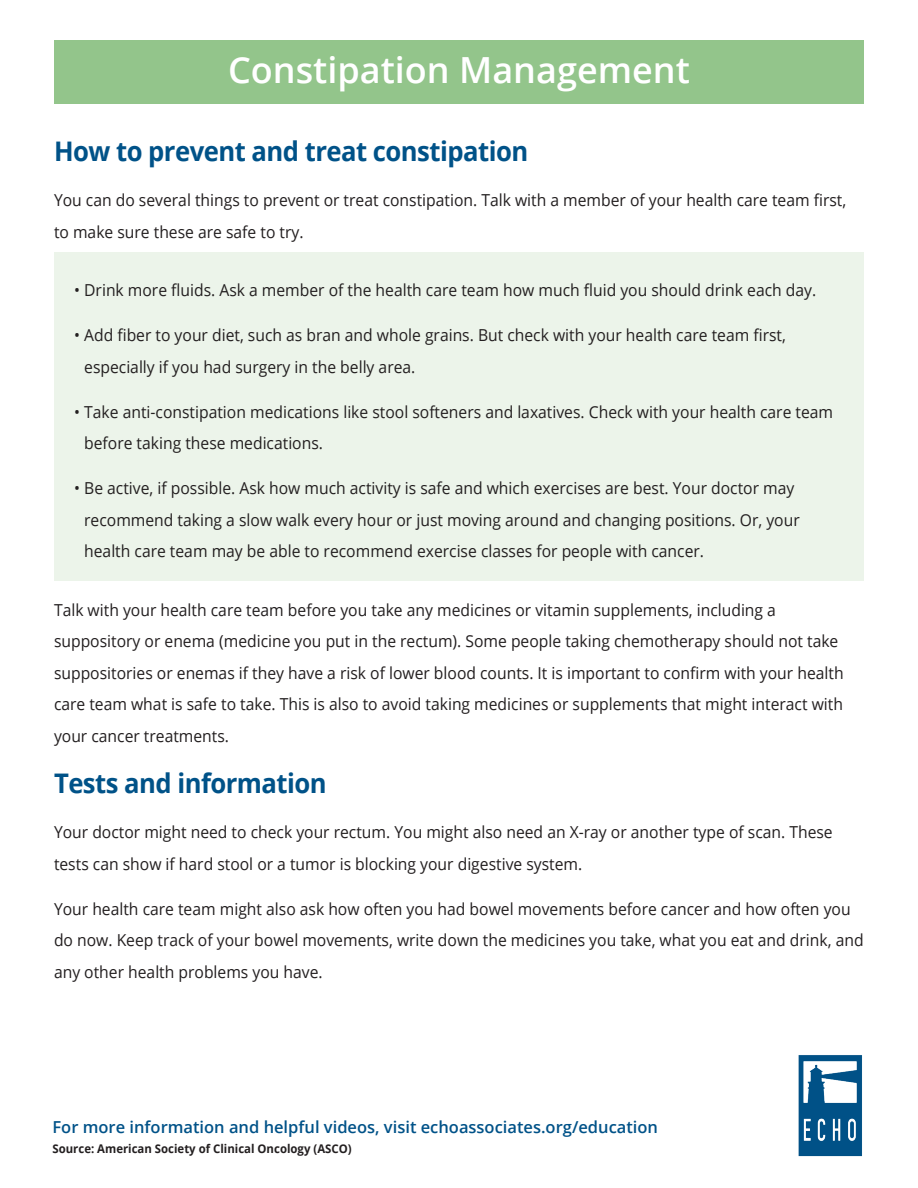
<style>
.page{position:relative;width:918px;height:1188px;background:#fff}
.page>*{position:absolute;margin:0;border:0;box-sizing:border-box;transform-origin:0 0}
.t1{font:600 36px "Open Sans";color:#fff}
.t2{font:700 27px "Open Sans";letter-spacing:-.02em;color:#005288;scale:.95 1}
.t3{font:16.5px/31.5px "Open Sans";color:#231f20;scale:.95 1}
.t4{font:600 16.5px "Open Sans";color:#005288}
.t5{font:700 12px "Open Sans";color:#231f20;scale:.95 1}
</style>
<div class="page">
<div style="left:54px;top:252px;width:810px;height:328px;background:#ecf4ea"></div>
<div style="left:54px;top:40px;width:810px;height:64px;background:#93c58b"></div>
<img style="left:798px;top:1055px;width:64px;height:102px">
<p class="t1" style="left:228px;top:45px;width:463px">Constipation Management</p>
<p class="t2" style="left:54px;top:132px;width:501px">How to prevent and treat constipation</p>
<p class="t3" style="left:54px;top:184px;width:836px">You can do several things to prevent or treat constipation. Talk with a member of your health care team first, to make sure these are safe to try.</p>
<p class="t3" style="left:74px;top:274px;width:783px">• Drink more fluids. Ask a member of the health care team how much fluid you should drink each day.</p>
<p class="t3" style="left:84px;top:319px;width:740px;text-indent:-10px">• Add fiber to your diet, such as bran and whole grains. But check with your health care team first, especially if you had surgery in the belly area.</p>
<p class="t3" style="left:84px;top:395px;width:790px;text-indent:-10px">• Take anti-constipation medications like stool softeners and laxatives. Check with your health care team before taking these medications.</p>
<p class="t3" style="left:84px;top:472px;width:755px;text-indent:-10px">• Be active, if possible. Ask how much activity is safe and which exercises are best. Your doctor may recommend taking a slow walk every hour or just moving around and changing positions. Or, your health care team may be able to recommend exercise classes for people with cancer.</p>
<p class="t3" style="left:54px;top:593px;width:833px">Talk with your health care team before you take any medicines or vitamin supplements, including a suppository or enema (medicine you put in the rectum). Some people taking chemotherapy should not take suppositories or enemas if they have a risk of lower blood counts. It is important to confirm with your health care team what is safe to take. This is also to avoid taking medicines or supplements that might interact with your cancer treatments.</p>
<p class="t2" style="left:54px;top:764px;width:289px">Tests and information</p>
<p class="t3" style="left:54px;top:816px;width:821px">Your doctor might need to check your rectum. You might also need an X-ray or another type of scan. These tests can show if hard stool or a tumor is blocking your digestive system.</p>
<p class="t3" style="left:54px;top:893px;width:854px">Your health care team might also ask how often you had bowel movements before cancer and how often you do now. Keep track of your bowel movements, write down the medicines you take, what you eat and drink, and any other health problems you have.</p>
<p class="t4" style="left:52px;top:1116px;width:607px">For more information and helpful videos, visit echoassociates.org/education</p>
<p class="t5" style="left:52px;top:1141px;width:316px">Source: American Society of Clinical Oncology (ASCO)</p>
</div>
